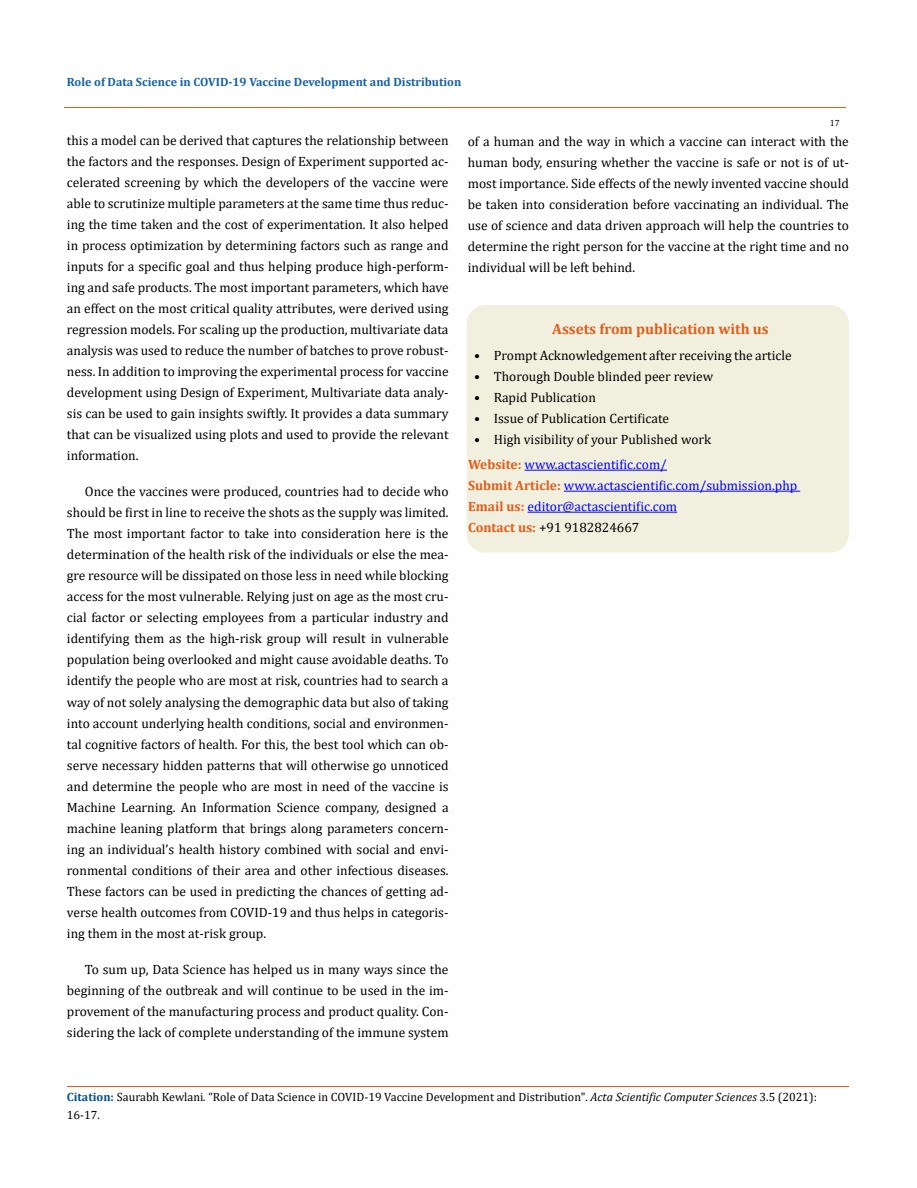
<style>
.page{position:relative;width:917px;height:1188px;background:#fff}
.page>*{position:absolute;margin:0;border:0;box-sizing:border-box;transform-origin:0 0}
.t1{font:700 15px "Cambria";color:#e05d1a}
.t2{font:13.5px/21px "Cambria";color:#000;text-align:justify}
.t3{font:13.5px/21px "Cambria";color:#00f}
.t4{font:12px/18px "Cambria";color:#000}
.t5{font:700 12px "Cambria";color:#1560a6}
.t6{font:9px "Cambria";color:#000}
.s1{font-weight:700;color:#e05d1a}
.s2{color:#000}
.s3{font-weight:700;color:#035089}
.s4{font-style:italic}
</style>
<div class="page">
<div style="left:467px;top:306px;width:381px;height:246px;background:#f1f0de;border-radius:18px"></div>
<div style="left:466px;top:305px;width:382px;height:248px;border:2px solid #f1f0de;border-radius:18px"></div>
<hr style="left:524px;top:470px;width:143px;height:1px;background:#00f">
<hr style="left:564px;top:491px;width:236px;height:1px;background:#00f">
<hr style="left:527px;top:512px;width:150px;height:1px;background:#00f">
<hr style="left:64px;top:108px;width:781px;height:1px;background:#e05d1a">
<hr style="left:67px;top:1086px;width:781px;height:1px;background:#e05d1a">
<p class="t5" style="left:67px;top:73px;width:396px">Role of Data Science in COVID-19 Vaccine Development and Distribution</p>
<p class="t6" style="left:829px;top:118px;width:11px">17</p>
<p class="t2" style="left:67px;top:130px;width:383px">this a model can be derived that captures the relationship between the factors and the responses. Design of Experiment supported ac&shy;celerated screening by which the developers of the vaccine were able to scrutinize multiple parameters at the same time thus reduc&shy;ing the time taken and the cost of experimentation. It also helped in process optimization by determining factors such as range and inputs for a specific goal and thus helping produce high-perform&shy;ing and safe products. The most important parameters, which have an effect on the most critical quality attributes, were derived using regression models. For scaling up the production, multivariate data analysis was used to reduce the number of batches to prove robust&shy;ness. In addition to improving the experimental process for vaccine development using Design of Experiment, Multivariate data analy&shy;sis can be used to gain insights swiftly. It provides a data summary that can be visualized using plots and used to provide the relevant information.</p>
<p class="t2" style="left:67px;top:481px;width:383px;text-indent:18px">Once the vaccines were produced, countries had to decide who should be first in line to receive the shots as the supply was limited.<br>The most important factor to take into consideration here is the determination of the health risk of the individuals or else the mea&shy;gre resource will be dissipated on those less in need while blocking access for the most vulnerable. Relying just on age as the most cru&shy;cial factor or selecting employees from a particular industry and identifying them as the high-risk group will result in vulnerable population being overlooked and might cause avoidable deaths. To identify the people who are most at risk, countries had to search a way of not solely analysing the demographic data but also of taking into account underlying health conditions, social and environmen&shy;tal cognitive factors of health. For this, the best tool which can ob&shy;serve necessary hidden patterns that will otherwise go unnoticed and determine the people who are most in need of the vaccine is Machine Learning. An Information Science company, designed a machine leaning platform that brings along parameters concern&shy;ing an individual’s health history combined with social and envi&shy;ronmental conditions of their area and other infectious diseases.<br>These factors can be used in predicting the chances of getting ad&shy;verse health outcomes from COVID-19 and thus helps in categoris&shy;ing them in the most at-risk group.</p>
<p class="t2" style="left:67px;top:958px;width:383px;text-indent:18px">To sum up, Data Science has helped us in many ways since the beginning of the outbreak and will continue to be used in the im&shy;provement of the manufacturing process and product quality. Con&shy;sidering the lack of complete understanding of the immune system</p>
<p class="t2" style="left:468px;top:130px;width:382px">of a human and the way in which a vaccine can interact with the human body, ensuring whether the vaccine is safe or not is of ut&shy;most importance. Side effects of the newly invented vaccine should be taken into consideration before vaccinating an individual. The use of science and data driven approach will help the countries to determine the right person for the vaccine at the right time and no individual will be left behind.</p>
<p class="t1" style="left:552px;top:318px;width:218px">Assets from publication with us</p>
<p class="t2" style="left:474px;top:345px;width:319px">• Prompt Acknowledgement after receiving the article</p>
<p class="t2" style="left:474px;top:366px;width:240px">• Thorough Double blinded peer review</p>
<p class="t2" style="left:474px;top:387px;width:123px">• Rapid Publication</p>
<p class="t2" style="left:474px;top:408px;width:196px">• Issue of Publication Certificate</p>
<p class="t2" style="left:474px;top:429px;width:238px">• High visibility of your Published work</p>
<p class="t3" style="left:468px;top:454px;width:330px"><span class="s1">Website:</span> www.actascientific.com/<br><span class="s1">Submit Article:</span> www.actascientific.com/submission.php <span class="s1">Email us:</span> editor@actascientific.com<br><span class="s1">Contact us:</span> <span class="s2">+91 9182824667</span></p>
<p class="t4" style="left:67px;top:1088px;width:751px"><span class="s3">Citation:</span> Saurabh Kewlani<span class="s4">.</span> “Role of Data Science in COVID-19 Vaccine Development and Distribution". <span class="s4">Acta Scientific Computer Sciences</span> 3.5 (2021):<br>16-17.</p>
</div>
